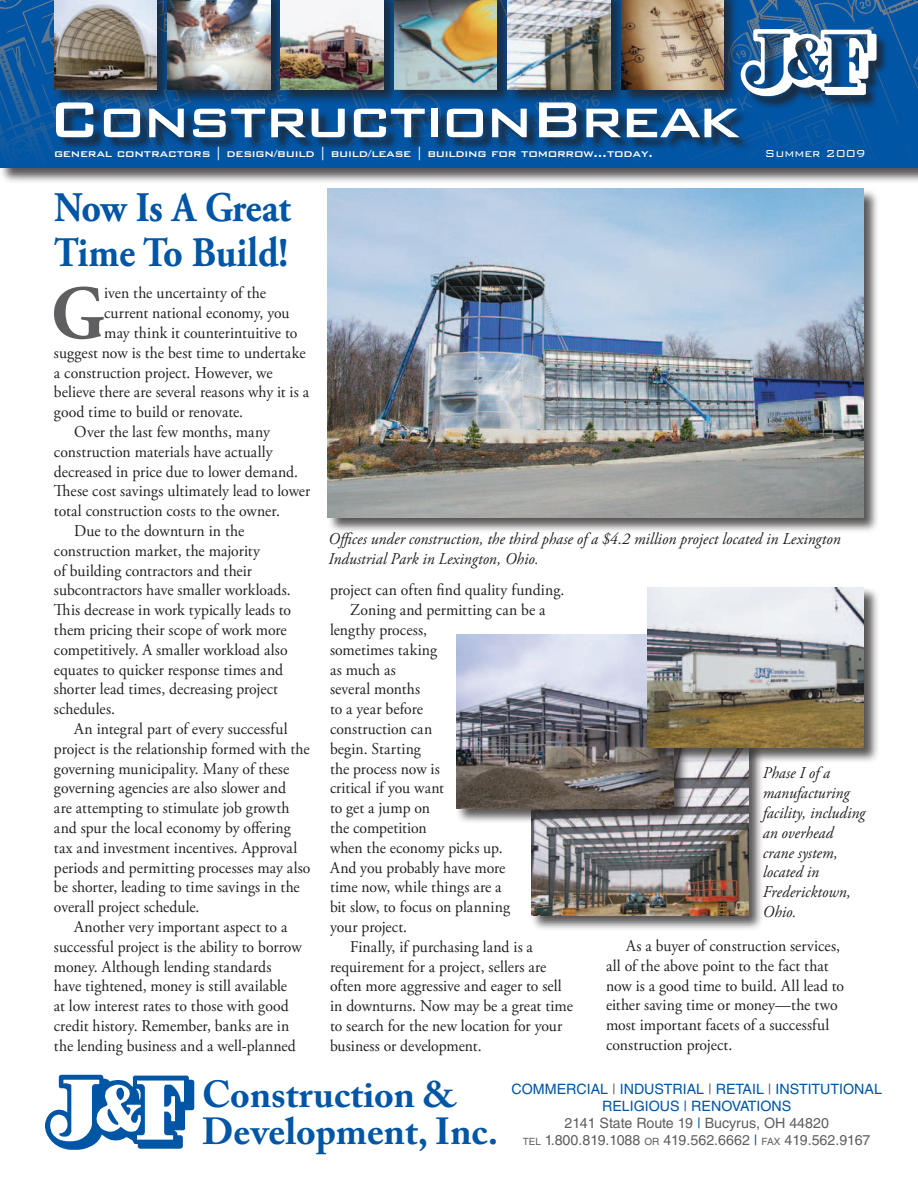
<style>
.page{position:relative;width:918px;height:1188px;background:#fff}
.page>*{position:absolute;margin:0;border:0;box-sizing:border-box;transform-origin:0 0}
.t1{font:700 76.2px "Adobe Garamond Pro";color:#5f5f62;scale:.95 1}
.t2{font:67.5px "Bank Gothic BT Medium";letter-spacing:-.04em;color:#fff}
.t3{font:700 42px/45px "Adobe Garamond Pro";letter-spacing:-.01em;color:#0155a5;scale:.91 1}
.t4{font:700 37.5px/37.5px "Adobe Caslon Pro";color:#0155a5}
.t5{font:16.5px/19.8px "Adobe Garamond Pro";letter-spacing:.005em;color:#231f20;scale:.95 1}
.t6{font:italic 16.5px/19.8px "Adobe Garamond Pro";letter-spacing:.005em;color:#231f20;scale:.95 1}
.t7{font:14.25px/17.1px "Helvetica LT Std";color:#0155a5;text-align:center}
.t8{font:13.5px "Bank Gothic BT Medium";letter-spacing:-.02em;color:#fff}
.t9{font:300 13.5px "Bank Gothic";color:#fff}
.s1{color:#5f5f62}
.s2{font-size:10.05px;color:#5f5f62}
</style>
<div class="page">
<div style="left:0;top:0;width:918px;height:184px;background:#231f20;opacity:.75"></div>
<img style="left:0;top:0;width:918px;height:168px">
<div style="left:58px;top:104px;width:694px;height:47px;background:#231f20;opacity:.75"></div>
<div style="left:53px;top:0;width:120px;height:105px;background:#231f20;opacity:.75"></div>
<img style="left:54px;top:0;width:103px;height:89px">
<div style="left:167px;top:0;width:119px;height:105px;background:#231f20;opacity:.75"></div>
<img style="left:167px;top:0;width:103px;height:89px">
<div style="left:280px;top:0;width:119px;height:105px;background:#231f20;opacity:.75"></div>
<img style="left:281px;top:0;width:103px;height:89px">
<div style="left:394px;top:0;width:119px;height:105px;background:#231f20;opacity:.75"></div>
<img style="left:394px;top:0;width:103px;height:89px">
<div style="left:507px;top:0;width:119px;height:105px;background:#231f20;opacity:.75"></div>
<img style="left:508px;top:0;width:102px;height:89px">
<div style="left:620px;top:0;width:120px;height:105px;background:#231f20;opacity:.75"></div>
<img style="left:621px;top:0;width:103px;height:89px">
<div style="left:743px;top:30px;width:146px;height:79px;background:#231f20;opacity:.75"></div>
<img style="left:739px;top:24px;width:139px;height:74px">
<div style="left:531px;top:740px;width:233px;height:191px;background:#231f20;opacity:.75"></div>
<img style="left:531px;top:764px;width:217px;height:151px">
<div style="left:327px;top:188px;width:552px;height:345px;background:#231f20;opacity:.75"></div>
<img style="left:328px;top:189px;width:536px;height:329px">
<div style="left:456px;top:634px;width:233px;height:190px;background:#231f20;opacity:.75"></div>
<img style="left:456px;top:635px;width:217px;height:173px">
<div style="left:646px;top:587px;width:234px;height:177px;background:#231f20;opacity:.75"></div>
<img style="left:647px;top:587px;width:217px;height:161px">
<img style="left:45px;top:1074px;width:150px;height:76px">
<h2 class="t2" style="left:48px;top:83px;width:693px">ConstructionBreak</h2>
<p class="t8" style="left:54px;top:146px;width:601px">general contractors | design/build | build/lease | building for tomorrow…today.</p>
<h3 class="t3" style="left:54px;top:186px;width:262px">Now Is A Great<br>Time To Build!</h3>
<p class="t9" style="left:765px;top:146px;width:103px">Summer 2009</p>
<h1 class="t1" style="left:51px;top:270px;width:57px">G</h1>
<p class="t5" style="left:104px;top:284px;width:172px">iven the uncertainty of the</p>
<p class="t5" style="left:104px;top:304px;width:197px">current national economy, you</p>
<p class="t5" style="left:104px;top:324px;width:205px">may think it counterintuitive to</p>
<p class="t5" style="left:54px;top:343px;width:266px">suggest now is the best time to undertake</p>
<p class="t5" style="left:54px;top:363px;width:232px">a construction project. However, we</p>
<p class="t5" style="left:54px;top:383px;width:270px">believe there are several reasons why it is a</p>
<p class="t5" style="left:54px;top:403px;width:201px">good time to build or renovate.</p>
<p class="t5" style="left:74px;top:423px;width:207px">Over the last few months, many</p>
<p class="t5" style="left:54px;top:442px;width:232px">construction materials have actually</p>
<p class="t5" style="left:54px;top:462px;width:259px">decreased in price due to lower demand.</p>
<p class="t5" style="left:54px;top:482px;width:271px">These cost savings ultimately lead to lower</p>
<p class="t5" style="left:54px;top:502px;width:240px">total construction costs to the owner.</p>
<p class="t5" style="left:74px;top:522px;width:180px">Due to the downturn in the</p>
<p class="t5" style="left:54px;top:541px;width:218px">construction market, the majority</p>
<p class="t5" style="left:54px;top:561px;width:210px">of building contractors and their</p>
<p class="t5" style="left:54px;top:581px;width:251px">subcontractors have smaller workloads.</p>
<p class="t5" style="left:54px;top:601px;width:251px">This decrease in work typically leads to</p>
<p class="t5" style="left:54px;top:621px;width:247px">them pricing their scope of work more</p>
<p class="t5" style="left:54px;top:640px;width:247px">competitively. A smaller workload also</p>
<p class="t5" style="left:54px;top:660px;width:243px">equates to quicker response times and</p>
<p class="t5" style="left:54px;top:680px;width:237px">shorter lead times, decreasing project</p>
<p class="t5" style="left:54px;top:700px;width:66px">schedules.</p>
<p class="t5" style="left:74px;top:720px;width:226px">An integral part of every successful</p>
<p class="t5" style="left:54px;top:739px;width:271px">project is the relationship formed with the</p>
<p class="t5" style="left:54px;top:759px;width:249px">governing municipality. Many of these</p>
<p class="t5" style="left:54px;top:779px;width:246px">governing agencies are also slower and</p>
<p class="t5" style="left:54px;top:799px;width:250px">are attempting to stimulate job growth</p>
<p class="t5" style="left:54px;top:819px;width:251px">and spur the local economy by offering</p>
<p class="t5" style="left:54px;top:838px;width:258px">tax and investment incentives. Approval</p>
<p class="t5" style="left:54px;top:858px;width:272px">periods and permitting processes may also</p>
<p class="t5" style="left:54px;top:878px;width:260px">be shorter, leading to time savings in the</p>
<p class="t5" style="left:54px;top:898px;width:155px">overall project schedule.</p>
<p class="t5" style="left:74px;top:918px;width:226px">Another very important aspect to a</p>
<p class="t5" style="left:54px;top:937px;width:262px">successful project is the ability to borrow</p>
<p class="t5" style="left:54px;top:957px;width:231px">money. Although lending standards</p>
<p class="t5" style="left:54px;top:977px;width:247px">have tightened, money is still available</p>
<p class="t5" style="left:54px;top:997px;width:249px">at low interest rates to those with good</p>
<p class="t5" style="left:54px;top:1017px;width:249px">credit history. Remember, banks are in</p>
<p class="t5" style="left:54px;top:1036px;width:256px">the lending business and a well-planned</p>
<p class="t6" style="left:328px;top:529px;width:541px">Offices under construction, the third phase of a $4.2 million project located in Lexington<br>Industrial Park in Lexington, Ohio.</p>
<p class="t5" style="left:330px;top:581px;width:248px">project can often find quality funding.</p>
<p class="t5" style="left:350px;top:601px;width:207px">Zoning and permitting can be a</p>
<p class="t5" style="left:330px;top:620px;width:104px">lengthy process,</p>
<p class="t5" style="left:330px;top:640px;width:114px">sometimes taking</p>
<p class="t5" style="left:330px;top:660px;width:71px">as much as</p>
<p class="t5" style="left:330px;top:680px;width:97px">several months</p>
<p class="t5" style="left:330px;top:700px;width:99px">to a year before</p>
<p class="t5" style="left:330px;top:719px;width:109px">construction can</p>
<p class="t5" style="left:330px;top:739px;width:97px">begin. Starting</p>
<p class="t5" style="left:330px;top:759px;width:117px">the process now is</p>
<p class="t5" style="left:330px;top:779px;width:122px">critical if you want</p>
<p class="t5" style="left:330px;top:799px;width:107px">to get a jump on</p>
<p class="t5" style="left:330px;top:818px;width:103px">the competition</p>
<p class="t5" style="left:330px;top:838px;width:183px">when the economy picks up.</p>
<p class="t5" style="left:330px;top:858px;width:186px">And you probably have more</p>
<p class="t5" style="left:330px;top:878px;width:182px">time now, while things are a</p>
<p class="t5" style="left:330px;top:898px;width:191px">bit slow, to focus on planning</p>
<p class="t5" style="left:330px;top:917px;width:83px">your project.</p>
<p class="t5" style="left:350px;top:937px;width:194px">Finally, if purchasing land is a</p>
<p class="t5" style="left:330px;top:957px;width:229px">requirement for a project, sellers are</p>
<p class="t5" style="left:330px;top:977px;width:245px">often more aggressive and eager to sell</p>
<p class="t5" style="left:330px;top:997px;width:257px">in downturns. Now may be a great time</p>
<p class="t5" style="left:330px;top:1016px;width:246px">to search for the new location for your</p>
<p class="t5" style="left:330px;top:1036px;width:161px">business or development.</p>
<p class="t6" style="left:763px;top:764px;width:109px">Phase I of a manufacturing facility, including an overhead crane system, located in<br>Fredericktown,<br>Ohio.</p>
<p class="t5" style="left:606px;top:936px;width:252px;text-indent:20px">As a buyer of construction services, all of the above point to the fact that now is a good time to build. All lead to either saving time or money—the two most important facets of a successful construction project.</p>
<h3 class="t4" style="left:202px;top:1075px;width:298px">Construction &amp;<br>Development, Inc.</h3>
<p class="t7" style="left:512px;top:1081px;width:372px">COMMERCIAL <span class="s1">|</span> INDUSTRIAL <span class="s1">|</span> RETAIL <span class="s1">|</span> INSTITUTIONAL RELIGIOUS | RENOVATIONS<br><span class="s1">2141 State Route 19</span> | <span class="s1">Bucyrus, OH 44820<br></span><span class="s2">TEL</span> <span class="s1">1.800.819.1088</span> <span class="s2">OR</span> <span class="s1">419.562.6662</span> | <span class="s2">FAX</span> <span class="s1">419.562.9167</span></p>
</div>
